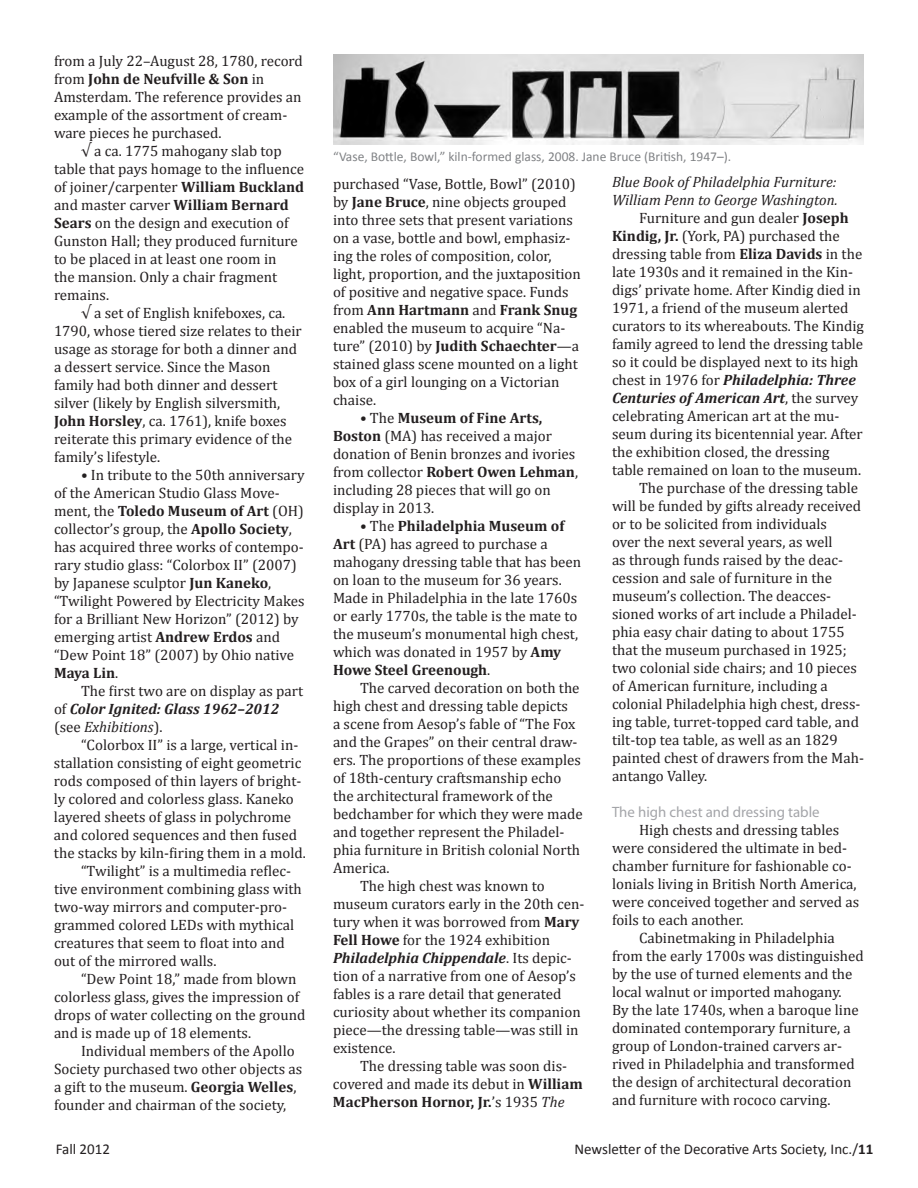
<style>
.page{position:relative;width:918px;height:1188px;background:#fff}
.page>*{position:absolute;margin:0;border:0;box-sizing:border-box;transform-origin:0 0}
.Body_text{font:15px/18px "Cambria";color:#231f20}
.Body_text-2{font:italic 15px/18px "Cambria";color:#231f20}
.t1{font:15px "Calibri";color:#231f20}
.Body_text-3{font:15px "Myriad";color:#a4a5a9}
.Body_text-4{font:13.5px "Calibri";color:#808285}
.s1{font-weight:700}
.s2{font-weight:700;font-style:italic}
.s3{font-style:italic}
</style>
<div class="page">
<img style="left:333px;top:55px;width:531px;height:90px">
<p class="Body_text" style="left:54px;top:51px;width:250px">from a July 22–August 28, 1780, record from <span class="s1">John de Neufville &amp; Son</span> in Amsterdam. The reference provides an example of the assortment of cream&shy;ware pieces he purchased.</p>
<p class="Body_text" style="left:54px;top:141px;width:252px;text-indent:27px">√ a ca. 1775 mahogany slab top table that pays homage to the influence of joiner/carpenter <span class="s1">William Buckland </span>and master carver <span class="s1">William Bernard<br>Sears</span> on the design and execution of<br>Gunston Hall; they produced furniture to be placed in at least one room in<br>the mansion. Only a chair fragment remains.</p>
<p class="Body_text" style="left:54px;top:303px;width:249px;text-indent:27px">√ a set of English knifeboxes, ca.<br>1790, whose tiered size relates to their usage as storage for both a dinner and a dessert service. Since the Mason family had both dinner and dessert silver (likely by English silversmith, <span class="s1">John Horsley</span>, ca. 1761), knife boxes reiterate this primary evidence of the family’s lifestyle.</p>
<p class="Body_text" style="left:54px;top:465px;width:252px;text-indent:27px">• In tribute to the 50th anniversary of the American Studio Glass Move&shy;ment, the <span class="s1">Toledo Museum of Art</span> (OH) collector’s group, the <span class="s1">Apollo Society</span>, has acquired three works of contempo&shy;rary studio glass: “Colorbox II” (2007) by Japanese sculptor <span class="s1">Jun Kaneko</span>, “Twilight Powered by Electricity Makes for a Brilliant New Horizon” (2012) by emerging artist <span class="s1">Andrew Erdos</span> and “Dew Point 18” (2007) by Ohio native <span class="s1">Maya Lin</span>.</p>
<p class="Body_text" style="left:54px;top:681px;width:251px;text-indent:27px">The first two are on display as part of <span class="s2">Color Ignited: Glass 1962–2012 </span>(see <span class="s3">Exhibitions</span>).</p>
<p class="Body_text" style="left:54px;top:735px;width:254px;text-indent:27px">“Colorbox II” is a large, vertical in&shy;stallation consisting of eight geometric rods composed of thin layers of bright&shy;ly colored and colorless glass. Kaneko layered sheets of glass in polychrome and colored sequences and then fused the stacks by kiln-firing them in a mold.</p>
<p class="Body_text" style="left:54px;top:861px;width:249px;text-indent:27px">“Twilight” is a multimedia reflec&shy;tive environment combining glass with two-way mirrors and computer-pro&shy;grammed colored LEDs with mythical creatures that seem to float into and out of the mirrored walls.</p>
<p class="Body_text" style="left:54px;top:969px;width:253px;text-indent:27px">“Dew Point 18,” made from blown colorless glass, gives the impression of drops of water collecting on the ground and is made up of 18 elements.</p>
<p class="Body_text" style="left:54px;top:1041px;width:250px;text-indent:27px">Individual members of the Apollo Society purchased two other objects as a gift to the museum. <span class="s1">Georgia Welles</span>, founder and chairman of the society,</p>
<p class="Body_text-4" style="left:333px;top:148px;width:400px">“Vase, Bottle, Bowl,” kiln-formed glass, 2008. Jane Bruce (British, 1947–).</p>
<p class="Body_text" style="left:333px;top:175px;width:249px">purchased “Vase, Bottle, Bowl” (2010) by <span class="s1">Jane Bruce</span>, nine objects grouped into three sets that present variations on a vase, bottle and bowl, emphasiz&shy;ing the roles of composition, color, light, proportion, and the juxtaposition of positive and negative space. Funds from <span class="s1">Ann Hartmann</span> and <span class="s1">Frank Snug </span>enabled the museum to acquire “Na&shy;ture” (2010) by <span class="s1">Judith Schaechter</span>—a stained glass scene mounted on a light box of a girl lounging on a Victorian chaise.</p>
<p class="Body_text" style="left:333px;top:409px;width:247px;text-indent:27px">• The <span class="s1">Museum of Fine Arts,<br>Boston</span> (MA) has received a major donation of Benin bronzes and ivories from collector <span class="s1">Robert Owen Lehman</span>, including 28 pieces that will go on display in 2013.</p>
<p class="Body_text" style="left:333px;top:517px;width:250px;text-indent:27px">• The <span class="s1">Philadelphia Museum of<br>Art</span> (PA) has agreed to purchase a mahogany dressing table that has been on loan to the museum for 36 years.<br>Made in Philadelphia in the late 1760s or early 1770s, the table is the mate to the museum’s monumental high chest, which was donated in 1957 by <span class="s1">Amy<br>Howe Steel Greenough</span>.</p>
<p class="Body_text" style="left:333px;top:679px;width:251px;text-indent:27px">The carved decoration on both the high chest and dressing table depicts<br>a scene from Aesop’s fable of “The Fox and the Grapes” on their central draw&shy;ers. The proportions of these examples of 18th-century craftsmanship echo the architectural framework of the bedchamber for which they were made and together represent the Philadel&shy;phia furniture in British colonial North America.</p>
<p class="Body_text" style="left:333px;top:877px;width:253px;text-indent:27px">The high chest was known to museum curators early in the 20th cen&shy;tury when it was borrowed from <span class="s1">Mary Fell Howe</span> for the 1924 exhibition <span class="s2">Philadelphia Chippendale</span>. Its depic&shy;tion of a narrative from one of Aesop’s fables is a rare detail that generated curiosity about whether its companion piece—the dressing table—was still in existence.</p>
<p class="Body_text" style="left:333px;top:1057px;width:251px;text-indent:27px">The dressing table was soon dis&shy;covered and made its debut in <span class="s1">William<br>MacPherson Hornor, Jr.</span>’s 1935 <span class="s3">The</span></p>
<p class="Body_text-2" style="left:612px;top:173px;width:227px">Blue Book of Philadelphia Furniture:<br>William Penn to George Washington.</p>
<p class="Body_text" style="left:612px;top:209px;width:253px;text-indent:27px">Furniture and gun dealer <span class="s1">Joseph Kindig, Jr.</span> (York, PA) purchased the dressing table from <span class="s1">Eliza Davids</span> in the late 1930s and it remained in the Kin&shy;digs’ private home. After Kindig died in 1971, a friend of the museum alerted curators to its whereabouts. The Kindig family agreed to lend the dressing table so it could be displayed next to its high chest in 1976 for <span class="s2">Philadelphia: Three Centuries of American Art</span>, the survey celebrating American art at the mu&shy;seum during its bicentennial year. After the exhibition closed, the dressing table remained on loan to the museum.</p>
<p class="Body_text" style="left:612px;top:479px;width:253px;text-indent:27px">The purchase of the dressing table will be funded by gifts already received or to be solicited from individuals<br>over the next several years, as well<br>as through funds raised by the deac&shy;cession and sale of furniture in the museum’s collection. The deacces&shy;sioned works of art include a Philadel&shy;phia easy chair dating to about 1755 that the museum purchased in 1925; two colonial side chairs; and 10 pieces of American furniture, including a colonial Philadelphia high chest, dress&shy;ing table, turret-topped card table, and tilt-top tea table, as well as an 1829 painted chest of drawers from the Mah&shy;antango Valley.</p>
<p class="Body_text-3" style="left:612px;top:805px;width:209px">The high chest and dressing table</p>
<p class="Body_text" style="left:612px;top:821px;width:249px;text-indent:27px">High chests and dressing tables were considered the ultimate in bed&shy;chamber furniture for fashionable co&shy;lonials living in British North America, were conceived together and served as foils to each another.</p>
<p class="Body_text" style="left:612px;top:929px;width:253px;text-indent:27px">Cabinetmaking in Philadelphia from the early 1700s was distinguished by the use of turned elements and the local walnut or imported mahogany.<br>By the late 1740s, when a baroque line dominated contemporary furniture, a group of London-trained carvers ar&shy;rived in Philadelphia and transformed the design of architectural decoration and furniture with rococo carving.</p>
<p class="t1" style="left:56px;top:1139px;width:56px">Fall 2012</p>
<p class="t1" style="left:574px;top:1139px;width:300px">Newsletter of the Decorative Arts Society, Inc./<span class="s1">11</span></p>
</div>
